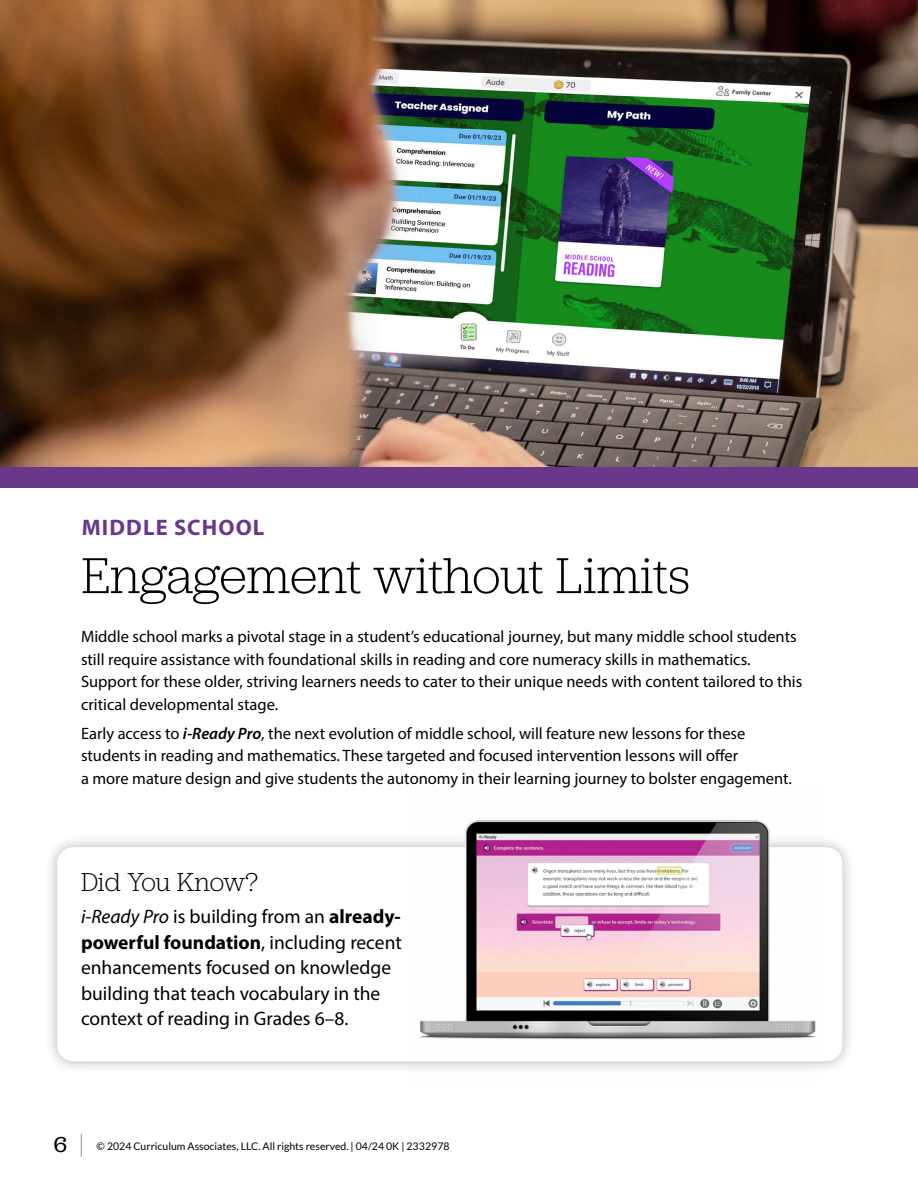
<style>
.page{position:relative;width:918px;height:1188px;background:#fff}
.page>*{position:absolute;margin:0;border:0;box-sizing:border-box;transform-origin:0 0}
.t1{font:300 52.5px "Jubilat";letter-spacing:-.005em;color:#000}
.t2{font:300 27px "Jubilat";letter-spacing:-.005em;color:#000}
.t3{font:700 22.5px "Myriad Pro";letter-spacing:.05em;color:#6a388a}
.t4{font:22.5px "Jubilat";color:#000}
.t5{font:19.5px/25.5px "Myriad Pro";color:#000}
.t6{font:16.5px/22.5px "Myriad Pro";color:#000}
.t7{font:10.5px "Lato";color:#000}
.s1{font-weight:600;font-style:italic}
.s2{font-style:italic}
.s3{font-weight:700}
</style>
<div class="page">
<svg style="left:81px;top:1134px;width:1px;height:23px"></svg>
<img style="left:0;top:0;width:918px;height:467px">
<div style="left:0;top:467px;width:918px;height:21px;background:#6a388a"></div>
<div style="left:44px;top:833px;width:812px;height:242px;background:#000;opacity:.3"></div>
<div style="left:57px;top:847px;width:785px;height:214px;background:#fff;border-radius:16px"></div>
<img style="left:407px;top:820px;width:414px;height:255px">
<h3 class="t3" style="left:82px;top:512px;width:184px">MIDDLE SCHOOL</h3>
<h1 class="t1" style="left:82px;top:543px;width:610px">Engagement without Limits</h1>
<p class="t6" style="left:81px;top:625px;width:723px">Middle school marks a pivotal stage in a student’s educational journey, but many middle school students still require assistance with foundational skills in reading and core numeracy skills in mathematics.<br>Support for these older, striving learners needs to cater to their unique needs with content tailored to this critical developmental stage.</p>
<p class="t6" style="left:81px;top:722px;width:713px">Early access to <span class="s1">i-Ready Pro</span>, the next evolution of middle school, will feature new lessons for these students in reading and mathematics. These targeted and focused intervention lessons will offer<br>a more mature design and give students the autonomy in their learning journey to bolster engagement.</p>
<h2 class="t2" style="left:81px;top:865px;width:179px">Did You Know?</h2>
<p class="t5" style="left:81px;top:904px;width:322px"><span class="s2">i-Ready Pro</span> is building from an <span class="s3">already&shy;powerful foundation</span>, including recent enhancements focused on knowledge building that teach vocabulary in the context of reading in Grades 6–8.</p>
<h3 class="t4" style="left:54px;top:1131px;width:15px">6</h3>
<p class="t7" style="left:97px;top:1140px;width:354px">© 2024 Curriculum Associates, LLC. All rights reserved. | 04/24 0K | 2332978</p>
</div>
